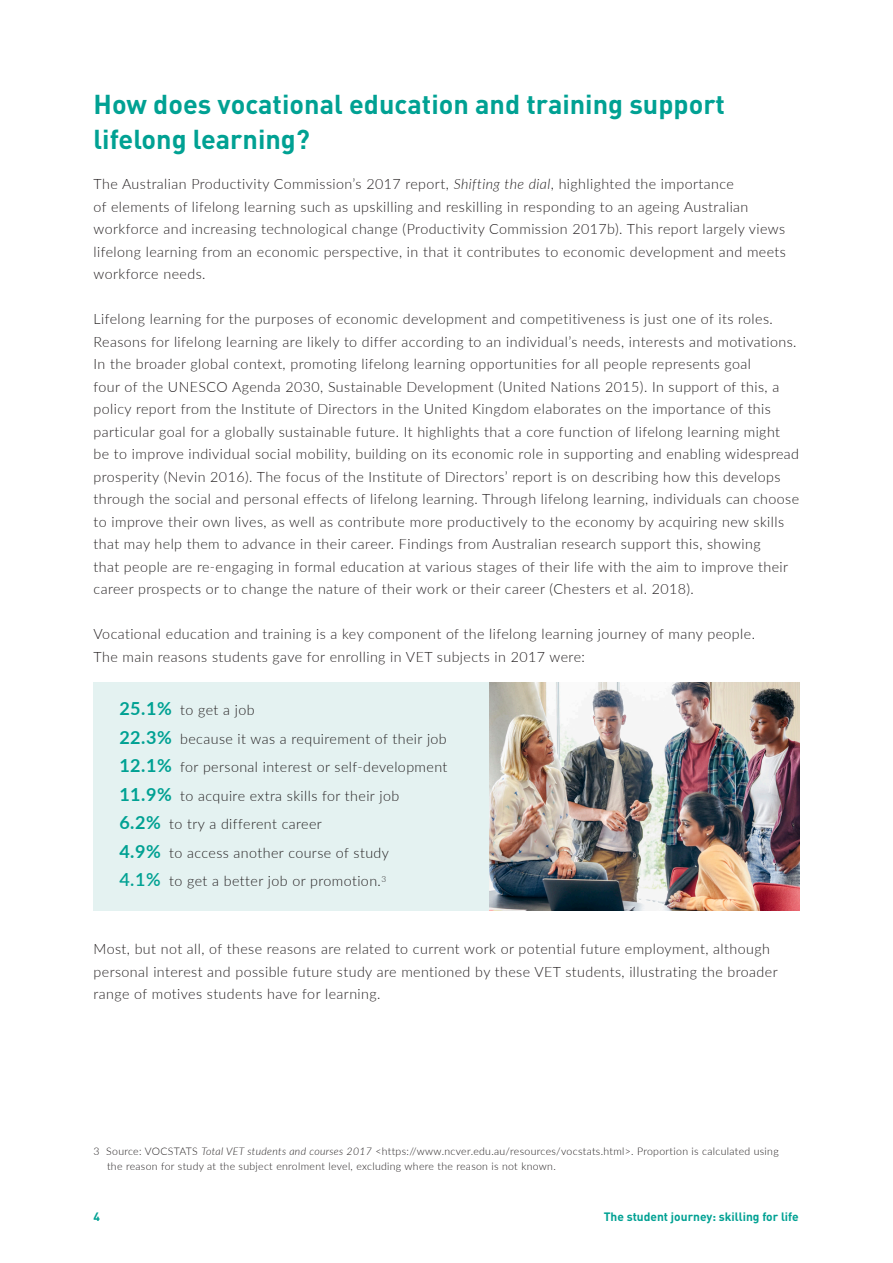
<style>
.page{position:relative;width:893px;height:1263px;background:#fff}
.page>*{position:absolute;margin:0;border:0;box-sizing:border-box;transform-origin:0 0}
.t1{font:700 27px/34.5px "DIN Pro";color:#00a193}
.t2{font:300 14.25px/22.5px "Lato";letter-spacing:.03em;color:#231f20}
.t3{font:700 12px "DIN Pro";color:#00a193}
.t4{font:300 10.5px/15px "Lato";letter-spacing:.03em;color:#231f20}
.s1{font-style:italic}
.s2{font-weight:700;font-size:18px;color:#00a193}
.s3{font-weight:600;font-size:18px;color:#00a193}
</style>
<div class="page">
<div style="left:94px;top:682px;width:705px;height:229px;background:#e4f2f1"></div>
<img style="left:489px;top:682px;width:310px;height:229px">
<p class="t1" style="left:94px;top:86px;width:633px">How does vocational education and training support lifelong learning?</p>
<p class="t2" style="left:94px;top:172px;width:694px">The Australian Productivity Commission’s 2017 report, <span class="s1">Shifting the dial</span>, highlighted the importance<br>of elements of lifelong learning such as upskilling and reskilling in responding to an ageing Australian workforce and increasing technological change (Productivity Commission 2017b). This report largely views lifelong learning from an economic perspective, in that it contributes to economic development and meets workforce needs.</p>
<p class="t2" style="left:94px;top:307px;width:707px">Lifelong learning for the purposes of economic development and competitiveness is just one of its roles.<br>Reasons for lifelong learning are likely to differ according to an individual’s needs, interests and motivations.<br>In the broader global context, promoting lifelong learning opportunities for all people represents goal<br>four of the UNESCO Agenda 2030, Sustainable Development (United Nations 2015). In support of this, a policy report from the Institute of Directors in the United Kingdom elaborates on the importance of this particular goal for a globally sustainable future. It highlights that a core function of lifelong learning might be to improve individual social mobility, building on its economic role in supporting and enabling widespread prosperity (Nevin 2016). The focus of the Institute of Directors’ report is on describing how this develops through the social and personal effects of lifelong learning. Through lifelong learning, individuals can choose to improve their own lives, as well as contribute more productively to the economy by acquiring new skills that may help them to advance in their career. Findings from Australian research support this, showing<br>that people are re-engaging in formal education at various stages of their life with the aim to improve their career prospects or to change the nature of their work or their career (Chesters et al. 2018).</p>
<p class="t2" style="left:94px;top:622px;width:663px">Vocational education and training is a key component of the lifelong learning journey of many people.<br>The main reasons students gave for enrolling in VET subjects in 2017 were:</p>
<p class="t2" style="left:119px;top:698px;width:137px"><span class="s2">25.1%</span> to get a job</p>
<p class="t2" style="left:119px;top:727px;width:329px"><span class="s2">22.3%</span> because it was a requirement of their job</p>
<p class="t2" style="left:119px;top:755px;width:330px"><span class="s2">12.1%</span> for personal interest or self-development</p>
<p class="t2" style="left:119px;top:784px;width:281px"><span class="s2">11.9%</span> to acquire extra skills for their job</p>
<p class="t2" style="left:119px;top:812px;width:204px"><span class="s2">6.2%</span> to try a different career</p>
<p class="t2" style="left:119px;top:841px;width:271px"><span class="s2">4.9%</span> to access another course of study</p>
<p class="t2" style="left:119px;top:869px;width:268px"><span class="s3">4.1%</span> to get a better job or promotion.<sup>3</sup></p>
<p class="t2" style="left:94px;top:937px;width:686px">Most, but not all, of these reasons are related to current work or potential future employment, although personal interest and possible future study are mentioned by these VET students, illustrating the broader range of motives students have for learning.</p>
<p class="t4" style="left:107px;top:1143px;width:673px;text-indent:-14px">3 Source: VOCSTATS <span class="s1">Total VET students and courses 2017</span> &lt;https://www.ncver.edu.au/resources/vocstats.html&gt;. Proportion is calculated using the reason for study at the subject enrolment level, excluding where the reason is not known.</p>
<p class="t3" style="left:94px;top:1208px;width:8px">4</p>
<p class="t3" style="left:604px;top:1208px;width:196px">The student journey: skilling for life</p>
</div>
